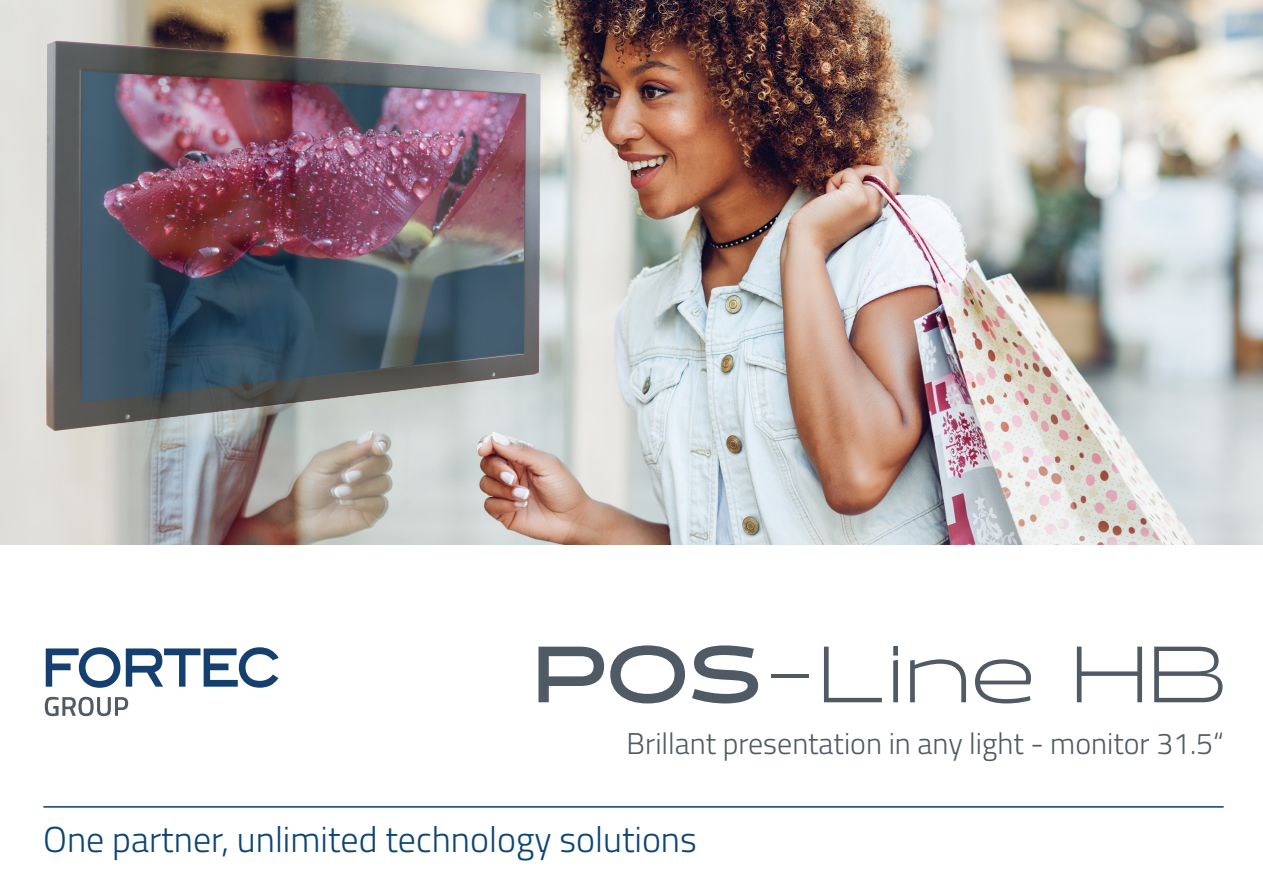
<style>
.page{position:relative;width:1263px;height:893px;background:#fff}
.page>*{position:absolute;margin:0;border:0;box-sizing:border-box;transform-origin:0 0}
.t1{font:300 79.5px "Halogen";color:#505a64}
.t2{font:300 36px "Titillium Web";color:#0c4574}
.t3{font:300 30px "Titillium Web";color:#505a64}
.s1{font-weight:700}
</style>
<div class="page">
<svg style="left:46px;top:647px;width:233px;height:41px"></svg>
<svg style="left:45px;top:697px;width:83px;height:19px"></svg>
<hr style="left:43px;top:806px;width:1181px;height:2px;background:#023e73">
<img style="left:0;top:0;width:1263px;height:544px">
<img style="left:0;top:0;width:561px;height:438px">
<p class="t1" style="left:533px;top:626px;width:695px"><span class="s1">POS</span>-Line HB</p>
<p class="t3" style="left:627px;top:722px;width:598px">Brillant presentation in any light - monitor 31.5“</p>
<p class="t2" style="left:43px;top:813px;width:655px">One partner, unlimited technology solutions</p>
</div>
